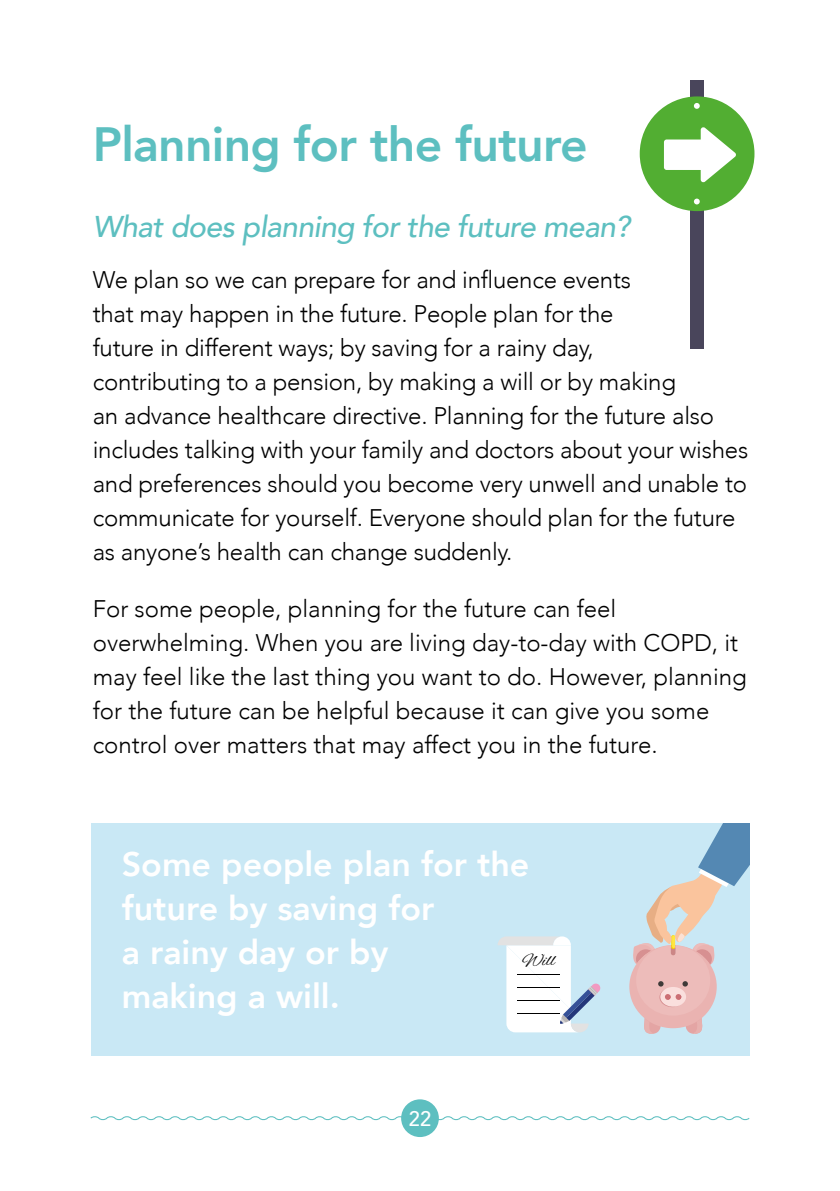
<style>
.page{position:relative;width:840px;height:1191px;background:#fff}
.page>*{position:absolute;margin:0;border:0;box-sizing:border-box;transform-origin:0 0}
.t1{font:800 48px "Avenir";letter-spacing:-.015em;color:#5dbfc0}
.t2{font:800 34px/44px "Avenir";color:#fff}
.t3{font:italic 500 30px "Avenir";letter-spacing:-.02em;color:#5dbfc0}
.t4{font:300 24px/34px "Avenir";letter-spacing:-.01em;color:#000}
.t5{font:500 21px "Avenir";color:#fff;scale:.95 1}
.t6{font:18px "Alex Brush";color:#000}
</style>
<div class="page">
<svg style="left:90px;top:1114px;width:660px;height:7px"></svg>
<div style="left:401px;top:1099px;width:37px;height:38px;background:#5dbfc0;border-radius:50%"></div>
<div style="left:689px;top:123px;width:14px;height:225px;background:#49455b"></div>
<div style="left:689px;top:81px;width:14px;height:225px;background:#49455b"></div>
<div style="left:639px;top:96px;width:115px;height:115px;background:#52ae32;border-radius:50%"></div>
<svg style="left:664px;top:127px;width:71px;height:55px"></svg>
<svg style="left:693px;top:103px;width:6px;height:6px"></svg>
<svg style="left:693px;top:199px;width:6px;height:5px"></svg>
<div style="left:91px;top:823px;width:657px;height:232px;background:#c9e8f5"></div>
<svg style="left:629px;top:823px;width:119px;height:210px"></svg>
<svg style="left:498px;top:936px;width:102px;height:96px"></svg>
<svg style="left:588px;top:988px;width:7px;height:7px"></svg>
<svg style="left:589px;top:986px;width:8px;height:8px"></svg>
<h1 class="t1" style="left:93px;top:125px;width:496px">Planning for the future</h1>
<p class="t3" style="left:93px;top:214px;width:538px">What does planning for the future mean?</p>
<p class="t4" style="left:93px;top:263px;width:656px">We plan so we can prepare for and influence events<br>that may happen in the future. People plan for the<br>future in different ways; by saving for a rainy day,<br>contributing to a pension, by making a will or by making<br>an advance healthcare directive. Planning for the future also includes talking with your family and doctors about your wishes and preferences should you become very unwell and unable to communicate for yourself. Everyone should plan for the future as anyone’s health can change suddenly.</p>
<p class="t4" style="left:93px;top:593px;width:655px">For some people, planning for the future can feel overwhelming. When you are living day-to-day with COPD, it may feel like the last thing you want to do. However, planning for the future can be helpful because it can give you some control over matters that may affect you in the future.</p>
<h2 class="t2" style="left:122px;top:845px;width:409px">Some people plan for the future by saving for<br>a rainy day or by<br>making a will.</h2>
<p class="t6" style="left:521px;top:951px;width:35px">Will</p>
<p class="t5" style="left:408px;top:1109px;width:25px">22</p>
</div>
